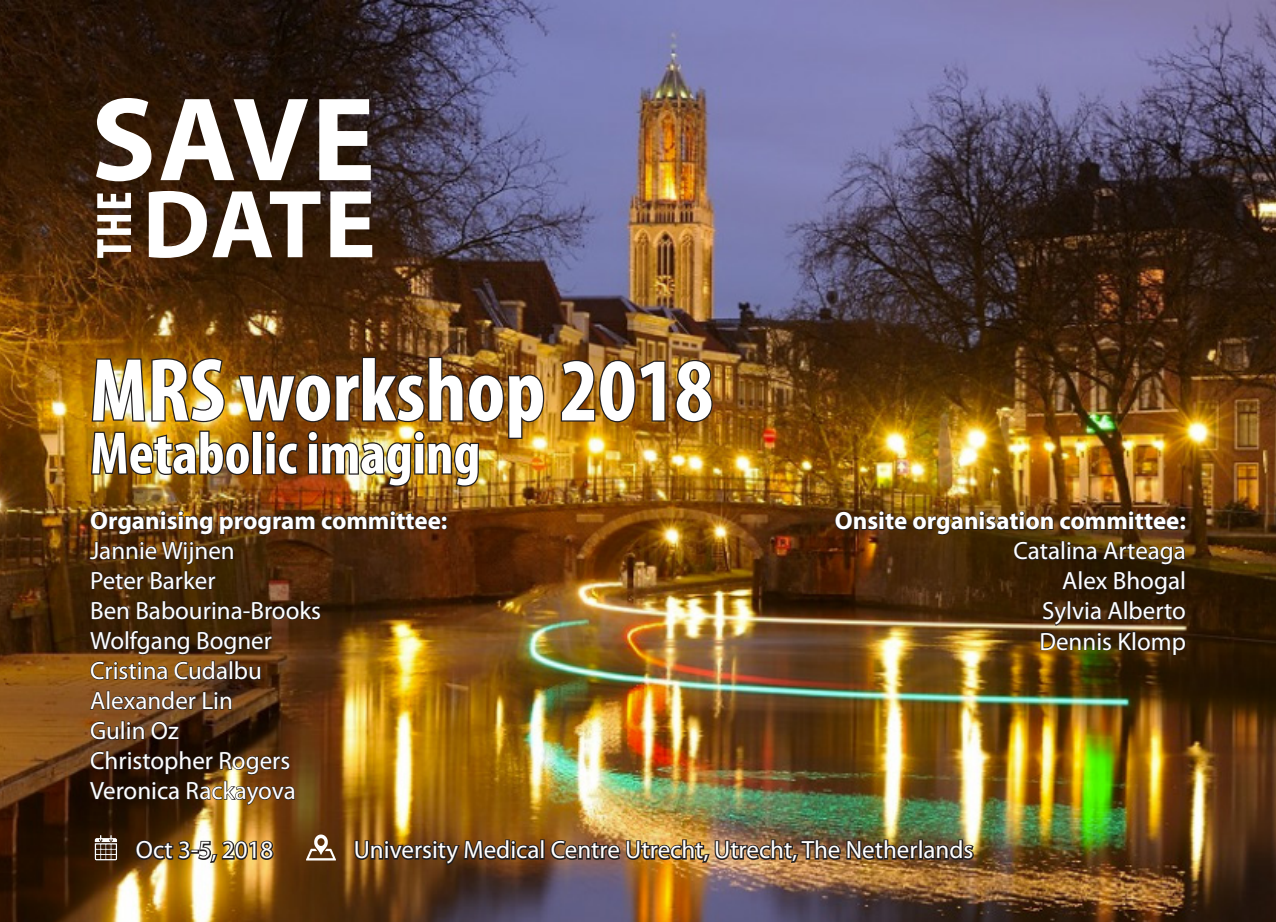
<style>
.page{position:relative;width:1276px;height:922px;background:#fff}
.page>*{position:absolute;margin:0;border:0;box-sizing:border-box;transform-origin:0 0}
.t1{font:700 120px "Myriad Pro";color:#fff}
.t2{font:700 97.5px "Myriad Pro";color:#fff}
.t3{font:700 condensed 90px "Myriad Pro";color:#fff}
.t4{font:700 condensed 60px "Myriad Pro";color:#fff}
.t5{font:700 condensed 50px "Myriad Pro";color:#fff}
.t6{font:25px "Myriad Pro";color:#fff}
.t7{font:700 25px "Myriad Pro";color:#fff}
</style>
<div class="page">
<img style="left:0;top:0;width:1276px;height:921px">
<svg style="left:558px;top:358px;width:109px;height:65px"></svg>
<svg style="left:674px;top:358px;width:40px;height:65px"></svg>
<div style="left:540px;top:839px;width:5px;height:20px;border:2px solid #231f20"></div>
<img style="left:549px;top:817px;width:426px;height:104px">
<img style="left:90px;top:355px;width:455px;height:145px">
<img style="left:88px;top:510px;width:453px;height:411px">
<img style="left:834px;top:511px;width:352px;height:170px">
<p class="t1" style="left:91px;top:72px;width:286px">SAVE</p>
<p class="t5" style="left:83px;top:258px;width:69px;rotate:-90deg">THE</p>
<p class="t2" style="left:142px;top:170px;width:235px">DATE</p>
<p class="t3" style="left:90px;top:334px;width:625px">MRS workshop 2018</p>
<p class="t4" style="left:90px;top:416px;width:391px">Metabolic imaging</p>
<p class="t7" style="left:90px;top:506px;width:359px">Organising program committee:</p>
<p class="t6" style="left:90px;top:536px;width:146px">Jannie Wijnen</p>
<p class="t6" style="left:90px;top:566px;width:127px">Peter Barker</p>
<p class="t6" style="left:90px;top:596px;width:232px">Ben Babourina-Brooks</p>
<p class="t6" style="left:90px;top:626px;width:183px">Wolfgang Bogner</p>
<p class="t6" style="left:90px;top:656px;width:173px">Cristina Cudalbu</p>
<p class="t6" style="left:90px;top:686px;width:144px">Alexander Lin</p>
<p class="t6" style="left:90px;top:716px;width:90px">Gulin Oz</p>
<p class="t6" style="left:90px;top:746px;width:202px">Christopher Rogers</p>
<p class="t6" style="left:90px;top:776px;width:207px">Veronica Rackayova</p>
<p class="t7" style="left:834px;top:507px;width:353px">Onsite organisation committee:</p>
<p class="t6" style="left:1013px;top:537px;width:174px">Catalina Arteaga</p>
<p class="t6" style="left:1062px;top:567px;width:125px">Alex Bhogal</p>
<p class="t6" style="left:1042px;top:597px;width:145px">Sylvia Alberto</p>
<p class="t6" style="left:1039px;top:627px;width:148px">Dennis Klomp</p>
<p class="t6" style="left:136px;top:836px;width:139px">Oct 3-5, 2018</p>
<p class="t6" style="left:354px;top:836px;width:621px">University Medical Centre Utrecht, Utrecht, The Netherlands</p>
</div>
